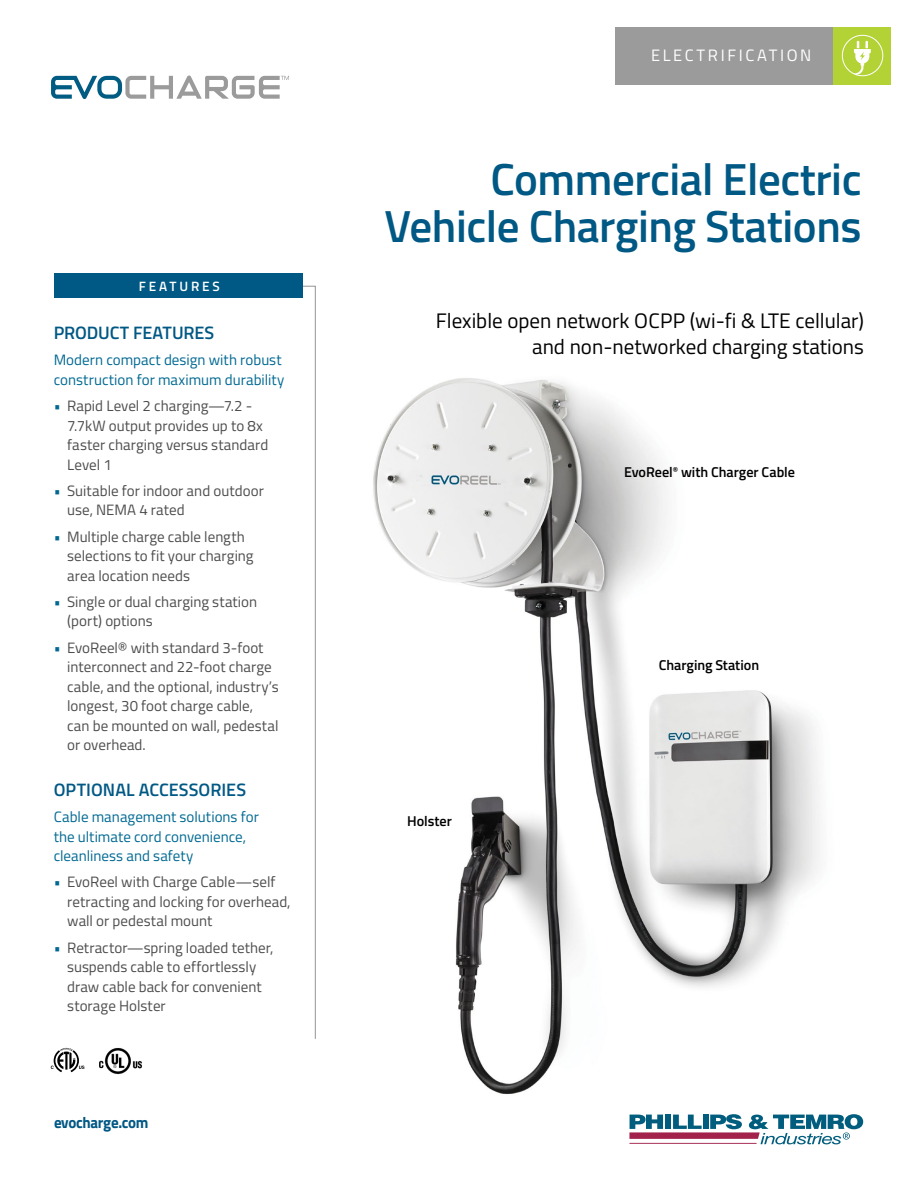
<style>
.page{position:relative;width:918px;height:1188px;background:#fff}
.page>*{position:absolute;margin:0;border:0;box-sizing:border-box;transform-origin:0 0}
.t1{font:600 45px/46.5px "Titillium Web";letter-spacing:-.01em;color:#005884;text-align:right}
.t2{font:21px/25.5px "Titillium Web";color:#000;text-align:right}
.t3{font:600 18px "Titillium Web";color:#005884}
.t4{font:16.5px "Titillium Web";letter-spacing:.16em;color:#fff}
.t5{font:700 15.75px "Titillium Web";letter-spacing:-.02em;color:#005884;scale:.96 1}
.t6{font:15px/19.5px "Titillium Web";color:#4d4d4f}
.t7{font:15px/19.5px "Titillium Web";color:#006993}
.t8{font:600 14.25px "Titillium Web";letter-spacing:-.005em;color:#000}
.t9{font:600 13.5px "Titillium Web";letter-spacing:.21em;color:#fff}
.s1{color:#006993}
</style>
<div class="page">
<img style="left:373px;top:378px;width:491px;height:767px">
<svg style="left:629px;top:1114px;width:234px;height:30px"></svg>
<hr style="left:629px;top:1143px;width:128px;height:1px;background:#a2224b">
<svg style="left:51px;top:76px;width:238px;height:23px"></svg>
<div style="left:834px;top:27px;width:57px;height:57px;background:#b3d235"></div>
<div style="left:615px;top:27px;width:218px;height:57px;background:#9c9b9b"></div>
<div style="left:842px;top:35px;width:41px;height:41px;border:1px solid #fff;border-radius:50%"></div>
<svg style="left:854px;top:41px;width:17px;height:34px"></svg>
<div style="left:54px;top:273px;width:249px;height:24px;background:#005884"></div>
<svg style="left:303px;top:286px;width:13px;height:753px"></svg>
<svg style="left:51px;top:1048px;width:33px;height:24px"></svg>
<img style="left:99px;top:1048px;width:43px;height:27px">
<p class="t9" style="left:139px;top:276px;width:83px">FEATURES</p>
<p class="t3" style="left:54px;top:319px;width:162px">PRODUCT FEATURES</p>
<p class="t7" style="left:54px;top:350px;width:232px">Modern compact design with robust construction for maximum durability</p>
<p class="t6" style="left:67px;top:395px;width:203px;text-indent:-14px"><span class="s1">•</span> Rapid Level 2 charging—7.2 -<br>7.7kW output provides up to 8x faster charging versus standard<br>Level 1</p>
<p class="t6" style="left:67px;top:480px;width:198px;text-indent:-14px"><span class="s1">•</span> Suitable for indoor and outdoor use, NEMA 4 rated</p>
<p class="t6" style="left:67px;top:526px;width:188px;text-indent:-14px"><span class="s1">•</span> Multiple charge cable length selections to fit your charging area location needs</p>
<p class="t6" style="left:67px;top:591px;width:192px;text-indent:-14px"><span class="s1">•</span> Single or dual charging station (port) options</p>
<p class="t6" style="left:67px;top:637px;width:213px;text-indent:-14px"><span class="s1">•</span> EvoReel® with standard 3-foot interconnect and 22-foot charge cable, and the optional, industry’s longest, 30 foot charge cable, can be mounted on wall, pedestal or overhead.</p>
<p class="t3" style="left:54px;top:776px;width:194px">OPTIONAL ACCESSORIES</p>
<p class="t7" style="left:54px;top:806px;width:207px">Cable management solutions for the ultimate cord convenience, cleanliness and safety</p>
<p class="t6" style="left:67px;top:872px;width:225px;text-indent:-14px"><span class="s1">•</span> EvoReel with Charge Cable—self retracting and locking for overhead, wall or pedestal mount</p>
<p class="t6" style="left:67px;top:937px;width:208px;text-indent:-14px"><span class="s1">•</span> Retractor—spring loaded tether, suspends cable to effortlessly draw cable back for convenient storage Holster</p>
<p class="t5" style="left:54px;top:1110px;width:100px">evocharge.com</p>
<p class="t4" style="left:651px;top:43px;width:162px">ELECTRIFICATION</p>
<h1 class="t1" style="left:385px;top:154px;width:478px">Commercial Electric<br>Vehicle Charging Stations</h1>
<h2 class="t2" style="left:436px;top:307px;width:430px">Flexible open network OCPP (wi-fi &amp; LTE cellular) and non-networked charging stations</h2>
<p class="t8" style="left:624px;top:462px;width:172px">EvoReel<sup>®</sup> with Charger Cable</p>
<p class="t8" style="left:407px;top:810px;width:46px">Holster</p>
<p class="t8" style="left:659px;top:654px;width:102px">Charging Station</p>
</div>
